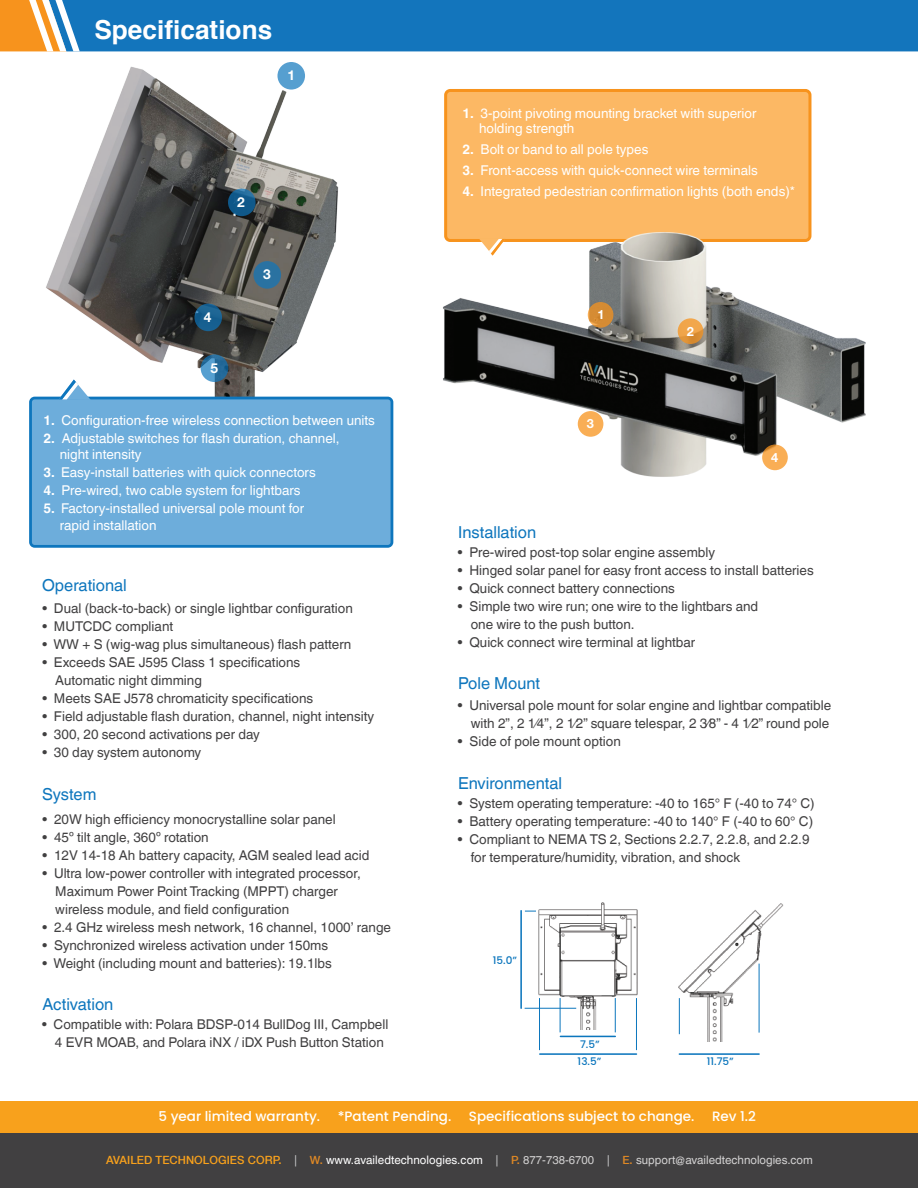
<style>
.page{position:relative;width:918px;height:1188px;background:#fff}
.page>*{position:absolute;margin:0;border:0;box-sizing:border-box;transform-origin:0 0}
.t1{font:700 26.25px "Helvetica";color:#fff}
.t2{font:16.5px "Helvetica World";color:#0e76bd}
.t3{font:700 13.65px "Helvetica Neue";color:#fff}
.t4{font:13.5px/18px "Helvetica World";color:#414041}
.t5{font:13.5px/16.5px "Helvetica World";color:#fff}
.t6{font:500 13.5px "Poppins";color:#fff}
.t7{font:700 12.75px "Helvetica Neue";color:#fff}
.t8{font:11.7px "Helvetica World";color:#d3d2d2}
.t9{font:500 10.5px "Poppins";color:#0c76bd}
.s1{font-weight:700}
.s2{font-family:"Helvetica Neue LT Com";font-weight:500;font-size:11.4px;color:#f8a11c}
.s3{font-family:"Helvetica Neue LT Com";font-size:11.4px;color:#d6d7d8}
.s4{font-family:"Helvetica Neue LT Com";font-weight:500;font-size:11.25px;color:#de8825}
.s5{color:#fff}
.s6{font-size:11.4px}
</style>
<div class="page">
<div style="left:0;top:1133px;width:918px;height:55px;background:#414041"></div>
<div style="left:446px;top:90px;width:364px;height:150px;background:#fcb864;border-radius:5px"></div>
<div style="left:444px;top:89px;width:367px;height:153px;border:3px solid #f7931d;border-radius:5px"></div>
<div style="left:0;top:1101px;width:918px;height:32px;background:#f8a11c"></div>
<img style="left:34px;top:62px;width:322px;height:335px">
<svg style="left:228px;top:189px;width:28px;height:27px"></svg>
<div style="left:254px;top:261px;width:27px;height:28px;background:#2a72a1;border-radius:50%"></div>
<div style="left:194px;top:304px;width:28px;height:27px;background:#176090;border-radius:50%"></div>
<svg style="left:201px;top:354px;width:27px;height:28px"></svg>
<div style="left:277px;top:62px;width:28px;height:28px;background:#569fd0;border-radius:50%"></div>
<div style="left:29px;top:397px;width:364px;height:151px;background:#6daddb"></div>
<svg style="left:58px;top:380px;width:33px;height:20px"></svg>
<img style="left:520px;top:902px;width:118px;height:127px">
<img style="left:678px;top:903px;width:106px;height:138px">
<hr style="left:525px;top:1008px;width:51px;height:1px;background:#0c76bd">
<hr style="left:560px;top:998px;width:1px;height:34px;background:#0c76bd">
<hr style="left:539px;top:998px;width:1px;height:52px;background:#0c76bd">
<hr style="left:615px;top:998px;width:1px;height:34px;background:#0c76bd">
<hr style="left:636px;top:998px;width:1px;height:52px;background:#0c76bd">
<hr style="left:759px;top:964px;width:1px;height:69px;background:#0c76bd">
<hr style="left:679px;top:998px;width:1px;height:36px;background:#0c76bd">
<hr style="left:520px;top:911px;width:2px;height:97px;background:#0c76bd">
<hr style="left:560px;top:1036px;width:55px;height:1px;background:#0c76bd">
<hr style="left:540px;top:1053px;width:96px;height:2px;background:#0c76bd">
<hr style="left:679px;top:1053px;width:80px;height:2px;background:#0c76bd">
<img style="left:443px;top:227px;width:423px;height:250px">
<div style="left:588px;top:302px;width:25px;height:26px;background:#d58c33;border-radius:50%"></div>
<div style="left:678px;top:318px;width:25px;height:26px;background:linear-gradient(to bottom,#faaf54,#d88c32);border-radius:50%"></div>
<div style="left:578px;top:411px;width:25px;height:26px;background:#f9ae55;border-radius:50%"></div>
<svg style="left:762px;top:445px;width:26px;height:25px"></svg>
<div style="left:80px;top:0;width:838px;height:51px;background:#1375bc"></div>
<svg style="left:0;top:0;width:80px;height:51px"></svg>
<h1 class="t1" style="left:94px;top:9px;width:179px">Specifications</h1>
<p class="t3" style="left:287px;top:67px;width:9px">1</p>
<p class="t3" style="left:237px;top:194px;width:9px">2</p>
<p class="t3" style="left:204px;top:309px;width:9px">4</p>
<p class="t3" style="left:210px;top:360px;width:9px">5</p>
<p class="t3" style="left:263px;top:266px;width:9px">3</p>
<p class="t5" style="left:43px;top:412px;width:333px"><span class="s1">1.</span> Configuration-free wireless connection between units</p>
<p class="t5" style="left:60px;top:430px;width:281px;text-indent:-16px"><span class="s1">2.</span> Adjustable switches for flash duration, channel, night intensity</p>
<p class="t5" style="left:43px;top:464px;width:274px"><span class="s1">3.</span> Easy-install batteries with quick connectors</p>
<p class="t5" style="left:43px;top:482px;width:259px"><span class="s1">4.</span> Pre-wired, two cable system for lightbars</p>
<p class="t5" style="left:60px;top:500px;width:246px;text-indent:-16px"><span class="s1">5.</span> Factory-installed universal pole mount for rapid installation</p>
<p class="t2" style="left:42px;top:575px;width:86px">Operational</p>
<p class="t4" style="left:42px;top:600px;width:312px">• Dual (back-to-back) or single lightbar configuration</p>
<p class="t4" style="left:42px;top:618px;width:133px">• MUTCDC compliant</p>
<p class="t4" style="left:42px;top:636px;width:311px">• WW + S (wig-wag plus simultaneous) flash pattern</p>
<p class="t4" style="left:55px;top:654px;width:247px;text-indent:-13px">• Exceeds SAE J595 Class 1 specifications<br>Automatic night dimming</p>
<p class="t4" style="left:42px;top:690px;width:273px">• Meets SAE J578 chromaticity specifications</p>
<p class="t4" style="left:42px;top:708px;width:334px">• Field adjustable flash duration, channel, night intensity</p>
<p class="t4" style="left:42px;top:726px;width:219px">• 300, 20 second activations per day</p>
<p class="t4" style="left:42px;top:744px;width:161px">• 30 day system autonomy</p>
<p class="t2" style="left:42px;top:785px;width:56px">System</p>
<p class="t4" style="left:42px;top:810px;width:295px">• 20W high efficiency monocrystalline solar panel</p>
<p class="t4" style="left:42px;top:828px;width:168px">• 45º tilt angle, 360º rotation</p>
<p class="t4" style="left:42px;top:846px;width:329px">• 12V 14-18 Ah battery capacity, AGM sealed lead acid</p>
<p class="t4" style="left:55px;top:864px;width:307px;text-indent:-13px">• Ultra low-power controller with integrated processor,<br>Maximum Power Point Tracking (MPPT) charger wireless module, and field configuration</p>
<p class="t4" style="left:42px;top:918px;width:350px">• 2.4 GHz wireless mesh network, 16 channel, 1000’ range</p>
<p class="t4" style="left:42px;top:936px;width:288px">• Synchronized wireless activation under 150ms</p>
<p class="t4" style="left:42px;top:954px;width:291px">• Weight (including mount and batteries): 19.1lbs</p>
<p class="t2" style="left:42px;top:995px;width:72px">Activation</p>
<p class="t4" style="left:55px;top:1015px;width:335px;text-indent:-13px">• Compatible with: Polara BDSP-014 BullDog III, Campbell<br>4 EVR MOAB, and Polara iNX / iDX Push Button Station</p>
<p class="t5" style="left:479px;top:106px;width:279px;line-height:15px;text-indent:-16px"><span class="s1">1.</span> 3-point pivoting mounting bracket with superior holding strength</p>
<p class="t5" style="left:463px;top:141px;width:187px"><span class="s1">2.</span> Bolt or band to all pole types</p>
<p class="t5" style="left:463px;top:162px;width:297px"><span class="s1">3.</span> Front-access with quick-connect wire terminals</p>
<p class="t5" style="left:463px;top:183px;width:334px"><span class="s1">4.</span> Integrated pedestrian confirmation lights (both ends)*</p>
<p class="t7" style="left:597px;top:307px;width:9px">1</p>
<p class="t7" style="left:587px;top:416px;width:9px">3</p>
<p class="t7" style="left:687px;top:323px;width:9px">2</p>
<p class="t7" style="left:771px;top:450px;width:9px">4</p>
<p class="t2" style="left:458px;top:522px;width:80px">Installation</p>
<p class="t4" style="left:458px;top:543px;width:259px">• Pre-wired post-top solar engine assembly</p>
<p class="t4" style="left:458px;top:561px;width:358px">• Hinged solar panel for easy front access to install batteries</p>
<p class="t4" style="left:458px;top:579px;width:219px">• Quick connect battery connections</p>
<p class="t4" style="left:471px;top:597px;width:289px;text-indent:-13px">• Simple two wire run; one wire to the lightbars and one wire to the push button.</p>
<p class="t4" style="left:458px;top:633px;width:239px">• Quick connect wire terminal at lightbar</p>
<p class="t2" style="left:458px;top:674px;width:84px">Pole Mount</p>
<p class="t4" style="left:458px;top:696px;width:375px;text-align:right">• Universal pole mount for solar engine and lightbar compatible with 2”, 2 1⁄4”, 2 1⁄2” square telespar, 2 3⁄8” - 4 1⁄2” round pole</p>
<p class="t4" style="left:458px;top:732px;width:165px">• Side of pole mount option</p>
<p class="t2" style="left:458px;top:773px;width:105px">Environmental</p>
<p class="t4" style="left:458px;top:795px;width:359px">• System operating temperature: -40 to 165° F (-40 to 74° C)</p>
<p class="t4" style="left:458px;top:813px;width:357px">• Battery operating temperature: -40 to 140° F (-40 to 60° C)</p>
<p class="t4" style="left:471px;top:831px;width:340px;text-indent:-13px">• Compliant to NEMA TS 2, Sections 2.2.7, 2.2.8, and 2.2.9 for temperature/humidity, vibration, and shock</p>
<p class="t9" style="left:493px;top:954px;width:26px">15.0”</p>
<p class="t9" style="left:580px;top:1038px;width:21px">7.5”</p>
<p class="t9" style="left:578px;top:1056px;width:25px">13.5”</p>
<p class="t9" style="left:707px;top:1056px;width:29px">11.75”</p>
<p class="t6" style="left:159px;top:1108px;width:163px">5 year limited warranty.</p>
<p class="t6" style="left:338px;top:1108px;width:115px">*Patent Pending.</p>
<p class="t6" style="left:469px;top:1108px;width:227px">Specifications subject to change.</p>
<p class="t6" style="left:712px;top:1108px;width:45px">Rev 1.2</p>
<p class="t8" style="left:106px;top:1153px;width:708px"><span class="s2">AVAILED TECHNOLOGIES CORP.</span> <span class="s3">|</span> <span class="s4">W.</span> <span class="s5">www.availedtechnologies.com</span> <span class="s3">|</span> <span class="s4">P.</span> <span class="s6">877-738-6700</span> <span class="s3">|</span> <span class="s4">E.</span> support@availedtechnologies.com</p>
</div>
